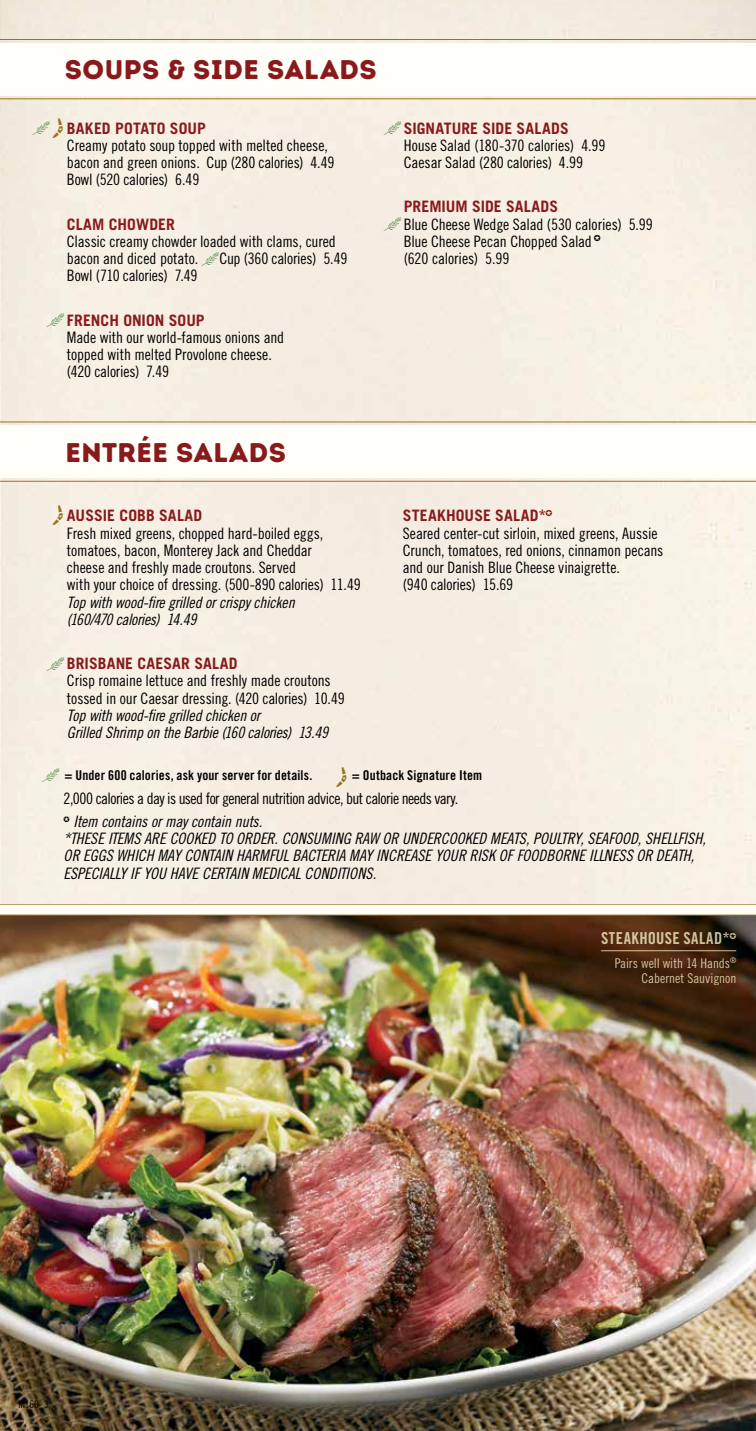
<style>
.page{position:relative;width:756px;height:1431px;background:#fff}
.page>*{position:absolute;margin:0;border:0;box-sizing:border-box;transform-origin:0 0}
.t1{font:27px "Intro Rust Base";letter-spacing:.015em;color:#891a1c}
.t2{font:16.5px "Trade Gothic LT Std Bd Cn 20";letter-spacing:.03em;color:#fffbcc}
.t3{font:15.75px/17.2px "Trade Gothic LT Std Cn 18";letter-spacing:-.01em;color:#000}
.t4{font:15.75px/17.2px "Trade Gothic LT Std Cn 18 Obl";letter-spacing:-.005em;color:#000}
.t5{font:700 15.75px "Trade Gothic LT Std";letter-spacing:.005em;color:#891a1c}
.t6{font:15.75px "Trade Gothic LT Std Cn 18";letter-spacing:-.035em;color:#000}
.t7{font:13.5px "Trade Gothic Bold Cond Twenty";letter-spacing:.01em;color:#000}
.t8{font:13.5px/15px "Trade Gothic LT Std Cn 18";color:#fffbcc;text-align:right}
.t9{font:10.5px "Trade Gothic Cond Eighteen";color:#000}
.s1{font-family:"Outback ICONS11 Normal";font-weight:400;font-size:13.5px;color:#387c2b}
.s2{font-family:"Outback ICONS12";font-weight:400;font-size:19.8px;color:#9a741c}
.s3{font-family:"Outback ICONS11 Normal";font-size:13.5px;color:#387c2b}
.s4{font-family:"Outback ICONS11 Normal";color:#387c2b}
.s5{font-family:"Outback ICONS12";font-size:19.8px;color:#9a741c}
</style>
<div class="page">
<hr style="left:0;top:422px;width:756px;height:1px;background:#9a741c">
<div style="left:0;top:425px;width:756px;height:53px;background:#fffef8"></div>
<hr style="left:0;top:481px;width:756px;height:1px;background:#9a741c">
<img style="left:0;top:916px;width:756px;height:515px">
<hr style="left:0;top:904px;width:756px;height:1px;background:#9a741c">
<div style="left:0;top:905px;width:756px;height:10px;background:#fffef8"></div>
<hr style="left:0;top:915px;width:756px;height:1px;background:#9a741c">
<hr style="left:0;top:39px;width:756px;height:1px;background:#9a741c">
<div style="left:0;top:43px;width:756px;height:52px;background:#fffef8"></div>
<hr style="left:0;top:98px;width:756px;height:1px;background:#9a741c">
<hr style="left:601px;top:950px;width:135px;height:1px;background:#fffbcc">
<svg style="left:730px;top:932px;width:6px;height:7px"></svg>
<svg style="left:594px;top:235px;width:6px;height:6px"></svg>
<svg style="left:64px;top:817px;width:6px;height:5px"></svg>
<svg style="left:546px;top:510px;width:6px;height:6px"></svg>
<h1 class="t1" style="left:65px;top:52px;width:313px">SOUPS &amp; SIDE SALADS</h1>
<p class="t5" style="left:32px;top:118px;width:175px"><span class="s1">L</span> <span class="s2">S</span> BAKED POTATO SOUP</p>
<p class="t3" style="left:67px;top:136px;width:269px">Creamy potato soup topped with melted cheese, bacon and green onions. Cup (280 calories) 4.49<br>Bowl (520 calories) 6.49</p>
<p class="t5" style="left:67px;top:214px;width:109px">CLAM CHOWDER</p>
<p class="t3" style="left:67px;top:232px;width:282px">Classic creamy chowder loaded with clams, cured bacon and diced potato. <span class="s3">L</span>Cup (360 calories) 5.49<br>Bowl (710 calories) 7.49</p>
<p class="t5" style="left:47px;top:310px;width:159px"><span class="s1">L</span> FRENCH ONION SOUP</p>
<p class="t3" style="left:67px;top:328px;width:219px">Made with our world-famous onions and topped with melted Provolone cheese. (420 calories) 7.49</p>
<p class="t5" style="left:384px;top:118px;width:187px"><span class="s1">L</span> SIGNATURE SIDE SALADS</p>
<p class="t3" style="left:404px;top:137px;width:203px">House Salad (180-370 calories) 4.99<br>Caesar Salad (280 calories) 4.99</p>
<p class="t5" style="left:404px;top:197px;width:156px">PREMIUM SIDE SALADS</p>
<p class="t3" style="left:404px;top:215px;width:251px;text-indent:-20px"><span class="s3">L</span> Blue Cheese Wedge Salad (530 calories) 5.99<br>Blue Cheese Pecan Chopped Salad<br>(620 calories) 5.99</p>
<h1 class="t1" style="left:65px;top:435px;width:222px">ENTRÉE SALADS</h1>
<p class="t5" style="left:53px;top:506px;width:151px"><span class="s2">S</span> AUSSIE COBB SALAD</p>
<p class="t3" style="left:67px;top:524px;width:295px">Fresh mixed greens, chopped hard-boiled eggs, tomatoes, bacon, Monterey Jack and Cheddar<br>cheese and freshly made croutons. Served<br>with your choice of dressing. (500-890 calories) 11.49</p>
<p class="t4" style="left:67px;top:594px;width:229px">Top with wood-fire grilled or crispy chicken (160/470 calories) 14.49</p>
<p class="t5" style="left:47px;top:654px;width:192px"><span class="s1">L</span> BRISBANE CAESAR SALAD</p>
<p class="t3" style="left:67px;top:672px;width:279px">Crisp romaine lettuce and freshly made croutons tossed in our Caesar dressing. (420 calories) 10.49</p>
<p class="t4" style="left:67px;top:707px;width:263px">Top with wood-fire grilled chicken or<br>Grilled Shrimp on the Barbie (160 calories) 13.49</p>
<p class="t5" style="left:403px;top:506px;width:145px">STEAKHOUSE SALAD*</p>
<p class="t3" style="left:403px;top:524px;width:262px">Seared center-cut sirloin, mixed greens, Aussie Crunch, tomatoes, red onions, cinnamon pecans and our Danish Blue Cheese vinaigrette.<br>(940 calories) 15.69</p>
<p class="t7" style="left:42px;top:767px;width:442px"><span class="s4">L</span> = Under 600 calories, ask your server for details. <span class="s5">S</span> = Outback Signature Item</p>
<p class="t6" style="left:64px;top:789px;width:396px">2,000 calories a day is used for general nutrition advice, but calorie needs vary.</p>
<p class="t4" style="left:64px;top:813px;width:644px;text-indent:10px">Item contains or may contain nuts.<br>*THESE ITEMS ARE COOKED TO ORDER. CONSUMING RAW OR UNDERCOOKED MEATS, POULTRY, SEAFOOD, SHELLFISH, OR EGGS WHICH MAY CONTAIN HARMFUL BACTERIA MAY INCREASE YOUR RISK OF FOODBORNE ILLNESS OR DEATH, ESPECIALLY IF YOU HAVE CERTAIN MEDICAL CONDITIONS.</p>
<p class="t2" style="left:601px;top:929px;width:130px">STEAKHOUSE SALAD*</p>
<p class="t9" style="left:18px;top:1398px;width:32px">M160_3</p>
<p class="t8" style="left:614px;top:955px;width:124px">Pairs well with 14 Hands<sup>®<br></sup>Cabernet Sauvignon</p>
</div>
